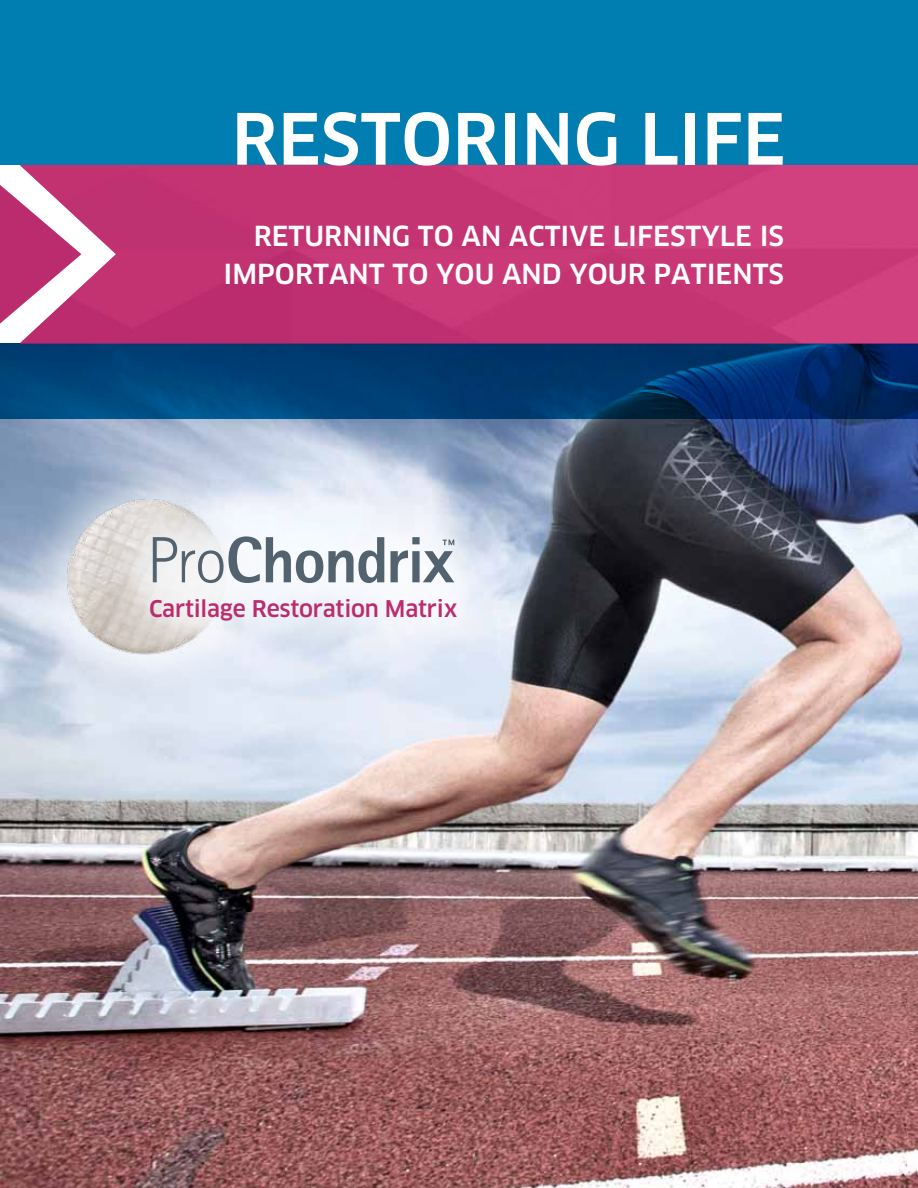
<style>
.page{position:relative;width:918px;height:1188px;background:#fff}
.page>*{position:absolute;margin:0;border:0;box-sizing:border-box;transform-origin:0 0}
.t1{font:500 69px "Clan";color:#fff}
.t2{font:500 27px/39px "Clan";color:#fff;text-align:right}
.t3{font:500 22.5px "Clan";letter-spacing:-.01em;color:#bb2c6e}
</style>
<div class="page">
<img style="left:0;top:418px;width:918px;height:770px">
<div style="left:0;top:0;width:918px;height:165px;background:#007db1"></div>
<svg style="left:0;top:343px;width:918px;height:75px;background:#01396f"></svg>
<img style="left:20px;top:165px;width:898px;height:178px">
<svg style="left:0;top:185px;width:81px;height:139px"></svg>
<div style="left:18px;top:449px;width:259px;height:255px;background:#fff;opacity:.75"></div>
<img style="left:64px;top:493px;width:37px;height:162px">
<div style="left:101px;top:486px;width:405px;height:184px;background:#fff;opacity:.75"></div>
<svg style="left:153px;top:536px;width:301px;height:47px"></svg>
<h1 class="t1" style="left:232px;top:102px;width:556px">RESTORING LIFE</h1>
<p class="t2" style="left:223px;top:216px;width:562px">RETURNING TO AN ACTIVE LIFESTYLE IS<br>IMPORTANT TO YOU AND YOUR PATIENTS</p>
<p class="t3" style="left:149px;top:597px;width:310px">CARTILAGE RESTORATION MATRIX</p>
</div>
